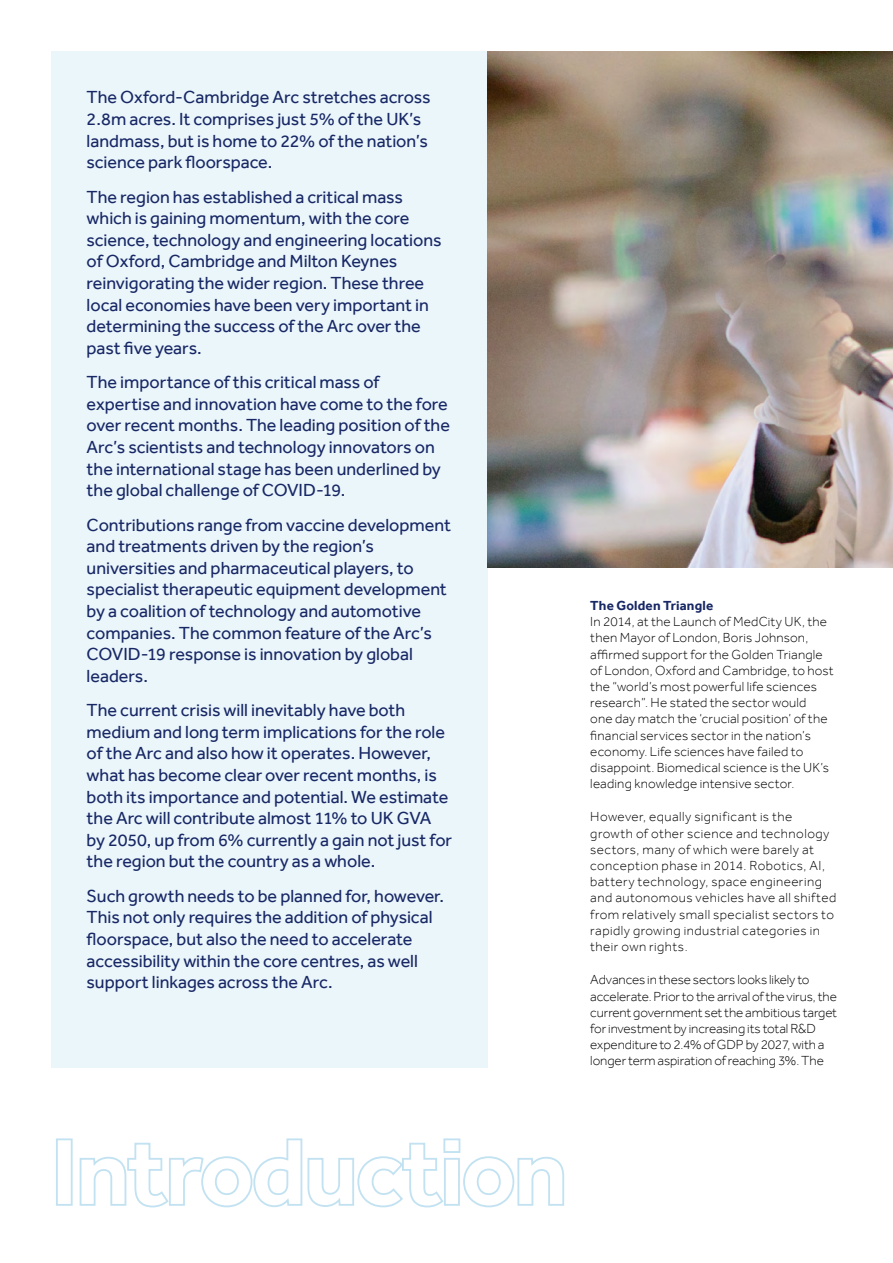
<style>
.page{position:relative;width:893px;height:1263px;background:#fff}
.page>*{position:absolute;margin:0;border:0;box-sizing:border-box;transform-origin:0 0}
.t1{font:18px/21.6px "Effra";letter-spacing:-.005em;color:#182865}
.t2{font:300 13.5px/16.2px "Effra";letter-spacing:.015em;color:#000}
.t3{font:300 13.5px/16.2px "Effra";letter-spacing:.035em;color:#000}
.t4{font:300 13.5px/16.2px "Effra";letter-spacing:-.005em;color:#000}
.t5{font:700 13.5px "Effra";letter-spacing:.015em;color:#182865}
</style>
<div class="page">
<div style="left:51px;top:51px;width:437px;height:1016px;background:#ebf6fb"></div>
<img style="left:488px;top:51px;width:405px;height:516px">
<svg style="left:56px;top:1138px;width:509px;height:70px"></svg>
<p class="t1" style="left:87px;top:86px;width:345px">The Oxford-Cambridge Arc stretches across 2.8m acres. It comprises just 5% of the UK’s landmass, but is home to 22% of the nation’s science park floorspace.</p>
<p class="t1" style="left:87px;top:186px;width:356px">The region has established a critical mass which is gaining momentum, with the core science, technology and engineering locations of Oxford, Cambridge and Milton Keynes reinvigorating the wider region. These three local economies have been very important in determining the success of the Arc over the past five years.</p>
<p class="t1" style="left:87px;top:371px;width:365px">The importance of this critical mass of expertise and innovation have come to the fore over recent months. The leading position of the Arc’s scientists and technology innovators on the international stage has been underlined by the global challenge of COVID-19.</p>
<p class="t1" style="left:87px;top:513px;width:366px">Contributions range from vaccine development and treatments driven by the region’s universities and pharmaceutical players, to specialist therapeutic equipment development by a coalition of technology and automotive companies. The common feature of the Arc’s COVID-19 response is innovation by global leaders.</p>
<p class="t1" style="left:87px;top:699px;width:367px">The current crisis will inevitably have both medium and long term implications for the role of the Arc and also how it operates. However, what has become clear over recent months, is both its importance and potential. We estimate the Arc will contribute almost 11% to UK GVA by 2050, up from 6% currently a gain not just for the region but the country as a whole.</p>
<p class="t1" style="left:87px;top:885px;width:359px">Such growth needs to be planned for, however.<br>This not only requires the addition of physical floorspace, but also the need to accelerate accessibility within the core centres, as well support linkages across the Arc.</p>
<p class="t5" style="left:590px;top:597px;width:124px">The Golden Triangle</p>
<p class="t2" style="left:590px;top:613px;width:245px">In 2014, at the Launch of MedCity UK, the then Mayor of London, Boris Johnson, affirmed support for the Golden Triangle of London, Oxford and Cambridge, to host the “world’s most powerful life sciences research”. He stated the sector would<br>one day match the ‘crucial position’ of the financial services sector in the nation’s economy. Life sciences have failed to disappoint. Biomedical science is the UK’s leading knowledge intensive sector.</p>
<p class="t3" style="left:590px;top:809px;width:247px">However, equally significant is the growth of other science and technology sectors, many of which were barely at conception phase in 2014. Robotics, AI, battery technology, space engineering and autonomous vehicles have all shifted from relatively small specialist sectors to rapidly growing industrial categories in their own rights.</p>
<p class="t4" style="left:590px;top:971px;width:248px">Advances in these sectors looks likely to accelerate. Prior to the arrival of the virus, the current government set the ambitious target for investment by increasing its total R&amp;D expenditure to 2.4% of GDP by 2027, with a longer term aspiration of reaching 3%. The</p>
</div>
